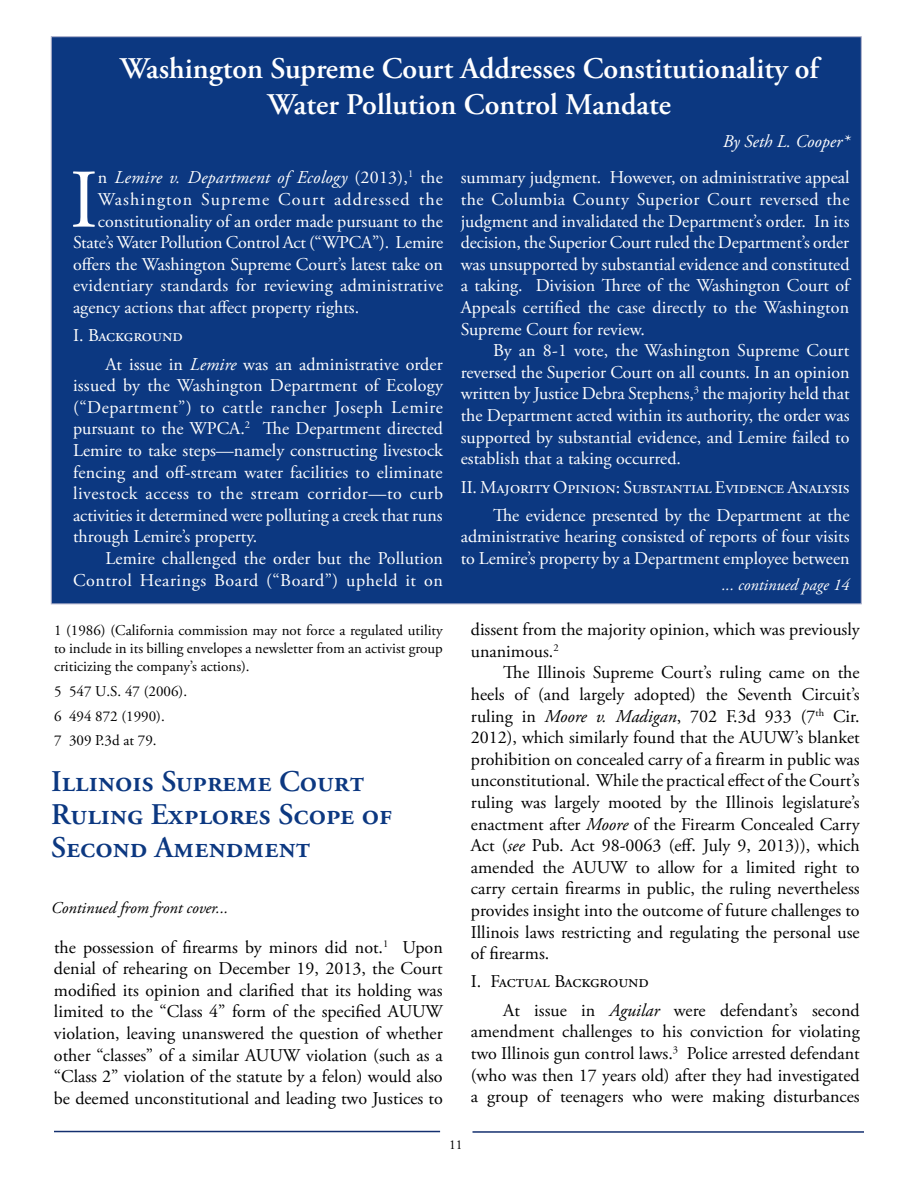
<style>
.page{position:relative;width:918px;height:1188px;background:#fff}
.page>*{position:absolute;margin:0;border:0;box-sizing:border-box;transform-origin:0 0}
.t1{font:83.1px "Adobe Garamond Pro";color:#fff}
.t2{font:600 30px/36px "Adobe Garamond Pro";letter-spacing:-.01em;color:#fff;text-align:center}
.t3{font:600 30px/33px "Adobe Garamond Pro";color:#0c3881}
.t4{font:18px/21.6px "Adobe Garamond Pro";color:#fff;text-align:justify}
.t5{font:18px/21.6px "Adobe Garamond Pro";color:#000;text-align:justify}
.t6{font:italic 18px "Adobe Garamond Pro";letter-spacing:.01em;color:#fff}
.t7{font:18px "Adobe Garamond Pro";letter-spacing:.065em;color:#fff}
.t8{font:italic 16.5px "Adobe Garamond Pro";color:#000}
.t9{font:italic 16.5px "Adobe Garamond Pro";color:#fff}
.t10{font:15px/18px "Adobe Garamond Pro";color:#000;text-align:justify}
.t11{font:13.5px "Adobe Garamond Pro";color:#000}
.s1{font-style:normal}
.s2{font-style:italic}
</style>
<div class="page">
<hr style="left:54px;top:1131px;width:386px;height:1px;background:#14306f">
<hr style="left:472px;top:1131px;width:392px;height:2px;background:#14306f">
<div style="left:51px;top:37px;width:810px;height:567px;background:#0c3881;border:1px solid #afb1cb"></div>
<h2 class="t2" style="left:120px;top:51px;width:703px">Washington Supreme Court Addresses Constitutionality of<br>Water Pollution Control Mandate</h2>
<p class="t6" style="left:723px;top:130px;width:128px">By Seth L. Cooper*</p>
<h1 class="t1" style="left:70px;top:150px;width:30px">I</h1>
<p class="t6" style="left:98px;top:167px;width:347px"><span class="s1">n</span> Lemire v. Department of Ecology <span class="s1">(2013),</span><sup>1</sup> <span class="s1">the</span></p>
<p class="t7" style="left:98px;top:188px;width:347px">Washington Supreme Court addressed the</p>
<p class="t4" style="left:98px;top:211px;width:347px">constitutionality of an order made pursuant to the</p>
<p class="t4" style="left:73px;top:232px;width:372px">State’s Water Pollution Control Act (“WPCA”). Lemire</p>
<p class="t4" style="left:73px;top:254px;width:371px">offers the Washington Supreme Court’s latest take on</p>
<p class="t4" style="left:73px;top:276px;width:372px">evidentiary standards for reviewing administrative</p>
<p class="t4" style="left:73px;top:297px;width:288px">agency actions that affect property rights.</p>
<p class="t4" style="left:105px;top:322px;width:339px;line-height:28.3px;text-indent:-32px">I. Background<br>At issue in <span class="s2">Lemire</span> was an administrative order</p>
<p class="t4" style="left:73px;top:375px;width:372px">issued by the Washington Department of Ecology (“Department”) to cattle rancher Joseph Lemire pursuant to the WPCA.<sup>2</sup> The Department directed Lemire to take steps—namely constructing livestock fencing and off-stream water facilities to eliminate livestock access to the stream corridor—to curb activities it determined were polluting a creek that runs through Lemire’s property.</p>
<p class="t4" style="left:73px;top:548px;width:371px;text-align:right">Lemire challenged the order but the Pollution<br>Control Hearings Board (“Board”) upheld it on</p>
<p class="t10" style="left:54px;top:622px;width:390px">1 (1986) (California commission may not force a regulated utility to include in its billing envelopes a newsletter from an activist group criticizing the company’s actions).</p>
<p class="t10" style="left:54px;top:679px;width:135px;line-height:24.8px;text-align:left">5 547 U.S. 47 (2006).<br>6 494 872 (1990).<br>7 309 P.3d at 79.</p>
<h2 class="t3" style="left:51px;top:765px;width:342px">Illinois Supreme Court<br>Ruling Explores Scope of<br>Second Amendment</h2>
<p class="t8" style="left:51px;top:898px;width:179px">Continued from front cover...</p>
<p class="t5" style="left:54px;top:937px;width:390px">the possession of firearms by minors did not.<sup>1</sup> Upon denial of rehearing on December 19, 2013, the Court modified its opinion and clarified that its holding was limited to the “Class 4” form of the specified AUUW violation, leaving unanswered the question of whether other “classes” of a similar AUUW violation (such as a “Class 2” violation of the statute by a felon) would also be deemed unconstitutional and leading two Justices to</p>
<p class="t4" style="left:461px;top:168px;width:390px">summary judgment. However, on administrative appeal the Columbia County Superior Court reversed the judgment and invalidated the Department’s order. In its decision, the Superior Court ruled the Department’s order was unsupported by substantial evidence and constituted a taking. Division Three of the Washington Court of Appeals certified the case directly to the Washington Supreme Court for review.</p>
<p class="t4" style="left:461px;top:340px;width:390px;text-indent:32px">By an 8-1 vote, the Washington Supreme Court reversed the Superior Court on all counts. In an opinion written by Justice Debra Stephens,<sup>3</sup> the majority held that the Department acted within its authority, the order was supported by substantial evidence, and Lemire failed to establish that a taking occurred.</p>
<p class="t4" style="left:461px;top:473px;width:390px;line-height:28.3px;text-align:right">II. Majority Opinion: Substantial Evidence Analysis<br>The evidence presented by the Department at the</p>
<p class="t4" style="left:461px;top:527px;width:390px">administrative hearing consisted of reports of four visits to Lemire’s property by a Department employee between</p>
<p class="t9" style="left:722px;top:575px;width:129px">... continued page 14</p>
<p class="t5" style="left:471px;top:619px;width:390px">dissent from the majority opinion, which was previously unanimous.<sup>2</sup></p>
<p class="t5" style="left:471px;top:662px;width:390px;text-indent:32px">The Illinois Supreme Court’s ruling came on the heels of (and largely adopted) the Seventh Circuit’s ruling in <span class="s2">Moore v. Madigan</span>, 702 F.3d 933 (7<sup>th</sup> Cir.<br>2012), which similarly found that the AUUW’s blanket prohibition on concealed carry of a firearm in public was unconstitutional. While the practical effect of the Court’s ruling was largely mooted by the Illinois legislature’s enactment after <span class="s2">Moore</span> of the Firearm Concealed Carry Act (<span class="s2">see</span> Pub. Act 98-0063 (eff. July 9, 2013)), which amended the AUUW to allow for a limited right to carry certain firearms in public, the ruling nevertheless provides insight into the outcome of future challenges to Illinois laws restricting and regulating the personal use of firearms.</p>
<p class="t5" style="left:503px;top:968px;width:358px;line-height:28.3px;text-indent:-32px">I. Factual Background<br>At issue in <span class="s2">Aguilar</span> were defendant’s second</p>
<p class="t5" style="left:471px;top:1022px;width:391px">amendment challenges to his conviction for violating two Illinois gun control laws.<sup>3</sup> Police arrested defendant (who was then 17 years old) after they had investigated a group of teenagers who were making disturbances</p>
<p class="t11" style="left:449px;top:1137px;width:15px">11</p>
</div>
